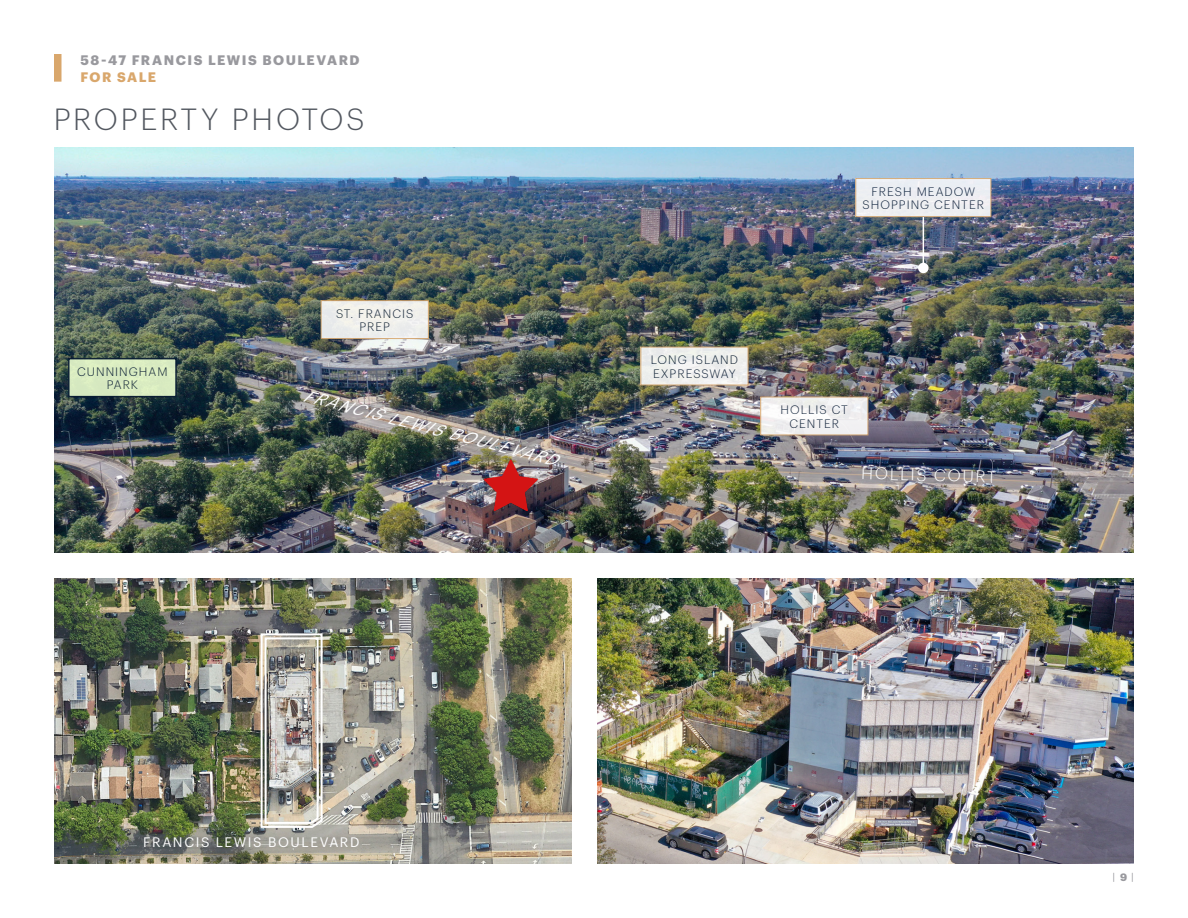
<style>
.page{position:relative;width:1188px;height:918px;background:#fff}
.page>*{position:absolute;margin:0;border:0;box-sizing:border-box;transform-origin:0 0}
.t1{font:300 30px "Graphik";letter-spacing:.085em;color:#52575f}
.t2{font:italic 16.5px "Graphik";color:#fff}
.t3{font:300 16.5px "Graphik";color:#fff}
.t4{font:700 13.5px "Graphik";letter-spacing:.115em;color:#99999e}
.t5{font:13.5px "Graphik";letter-spacing:.115em;color:#fff}
.t6{font:700 13.5px "Graphik";letter-spacing:.1em;color:#d9a76c}
.t7{font:300 12px/13.5px "Graphik";letter-spacing:.085em;color:#081b33;text-align:center}
.t8{font:10.5px "Graphik";color:#99999e}
.s1{font-weight:700}
</style>
<div class="page">
<img style="left:54px;top:148px;width:1080px;height:404px">
<img style="left:54px;top:578px;width:517px;height:286px">
<img style="left:597px;top:578px;width:537px;height:286px">
<img style="left:260px;top:632px;width:64px;height:197px">
<div style="left:54px;top:54px;width:8px;height:28px;background:#d9a76c"></div>
<div style="left:641px;top:347px;width:107px;height:38px;background:#eff0ed"></div>
<div style="left:640px;top:347px;width:108px;height:38px;border:1px solid #d9a76c"></div>
<div style="left:321px;top:301px;width:107px;height:38px;background:#f0f0ec"></div>
<div style="left:321px;top:300px;width:108px;height:39px;border:1px solid #d9a76c"></div>
<div style="left:761px;top:397px;width:107px;height:38px;background:linear-gradient(to right,#f5f4f3,#efeff1)"></div>
<div style="left:760px;top:397px;width:108px;height:38px;border:1px solid #d9a76c"></div>
<div style="left:856px;top:179px;width:135px;height:38px;background:#eceef2"></div>
<div style="left:855px;top:178px;width:136px;height:39px;border:1px solid #d9a76c"></div>
<hr style="left:923px;top:217px;width:1px;height:51px;background:#fff">
<div style="left:918px;top:263px;width:11px;height:10px;background:#fff;border-radius:50%"></div>
<div style="left:69px;top:359px;width:107px;height:38px;background:#d9ebc1"></div>
<div style="left:68px;top:358px;width:109px;height:39px;border:2px solid #081b33"></div>
<img style="left:459px;top:457px;width:92px;height:54px">
<p class="t4" style="left:80px;top:50px;width:281px">58-47 FRANCIS LEWIS BOULEVARD</p>
<p class="t6" style="left:80px;top:66px;width:77px">FOR SALE</p>
<p class="t1" style="left:54px;top:97px;width:312px">PROPERTY PHOTOS</p>
<p class="t7" style="left:77px;top:364px;width:92px">CUNNINGHAM<br>PARK</p>
<p class="t7" style="left:336px;top:306px;width:79px">ST. FRANCIS<br>PREP</p>
<p class="t2" style="left:307px;top:382px;width:262px;rotate:15deg">FRANCIS LEWIS BOULEVARD</p>
<p class="t7" style="left:863px;top:184px;width:123px">FRESH MEADOW<br>SHOPPING CENTER</p>
<p class="t7" style="left:651px;top:352px;width:89px;text-align:left">LONG ISLAND<br>EXPRESSWAY</p>
<p class="t7" style="left:781px;top:402px;width:69px">HOLLIS CT<br>CENTER</p>
<p class="t3" style="left:862px;top:461px;width:136px;rotate:2deg">HOLLIS COURT</p>
<p class="t5" style="left:143px;top:832px;width:218px">FRANCIS LEWIS BOULEVARD</p>
<p class="t8" style="left:1112px;top:869px;width:23px">| <span class="s1">9</span> |</p>
</div>
